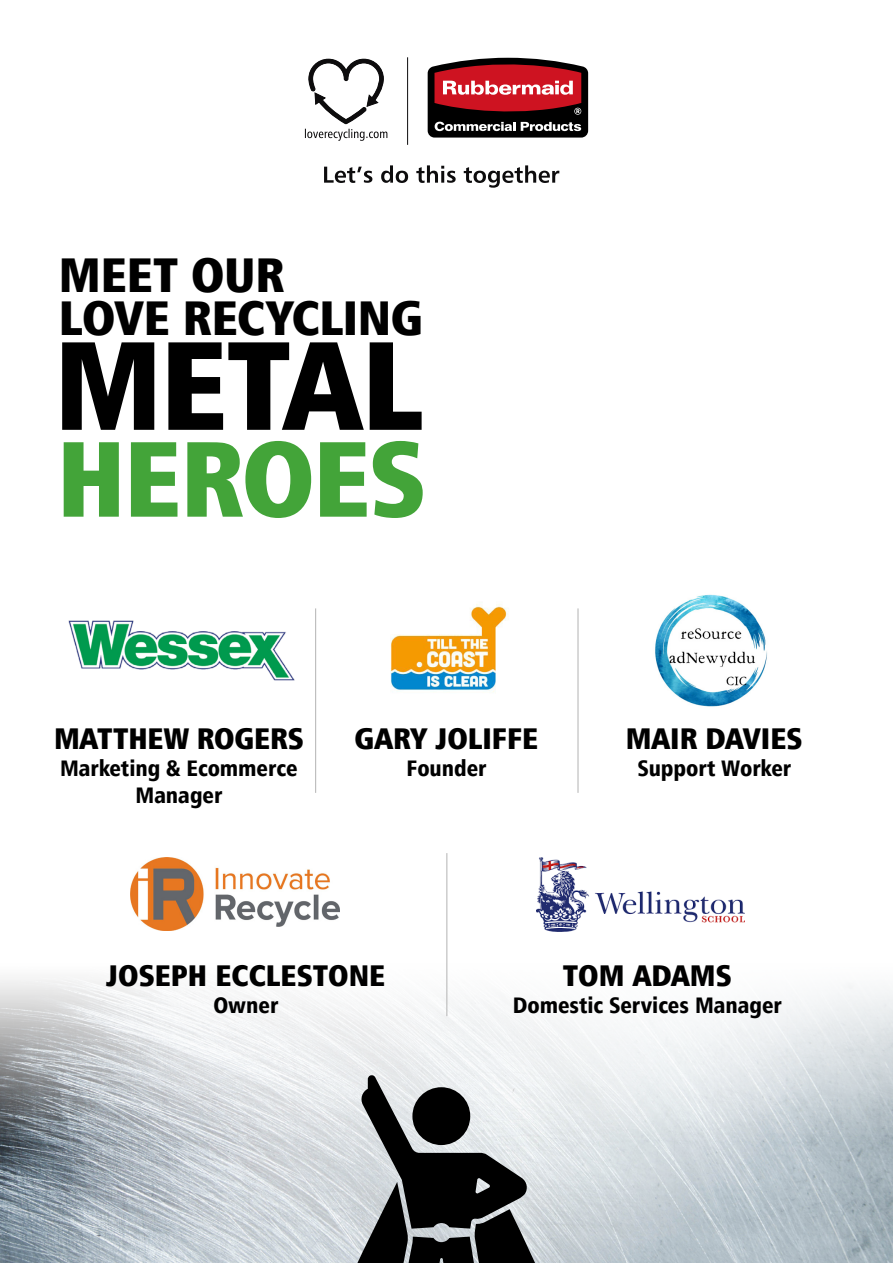
<style>
.page{position:relative;width:893px;height:1263px;background:#fff}
.page>*{position:absolute;margin:0;border:0;box-sizing:border-box;transform-origin:0 0}
.t1{font:900 condensed 126px "Humanist 777 BT";letter-spacing:-.02em;color:#000}
.t2{font:900 condensed 107.25px "Humanist 777 BT";letter-spacing:-.015em;color:#43a439}
.t3{font:900 condensed 48.9px "Humanist 777 BT";letter-spacing:-.005em;color:#000}
.t4{font:900 condensed 30px "Humanist 777 BT";color:#000}
.t5{font:900 condensed 22.5px/27px "Humanist 777 BT";letter-spacing:-.005em;color:#000;text-align:center}
</style>
<div class="page">
<img style="left:0;top:963px;width:893px;height:300px">
<svg style="left:428px;top:57px;width:160px;height:81px;background:#80353a"></svg>
<svg style="left:305px;top:59px;width:82px;height:82px"></svg>
<svg style="left:324px;top:167px;width:48px;height:16px"></svg>
<svg style="left:381px;top:165px;width:27px;height:18px"></svg>
<svg style="left:416px;top:165px;width:40px;height:18px"></svg>
<svg style="left:464px;top:165px;width:95px;height:23px"></svg>
<hr style="left:407px;top:57px;width:1px;height:88px;background:#0d0c0d">
<svg style="left:343px;top:1075px;width:209px;height:188px;background:#7b7d7f"></svg>
<img style="left:390px;top:604px;width:119px;height:88px">
<img style="left:68px;top:620px;width:227px;height:61px">
<img style="left:655px;top:594px;width:112px;height:113px">
<hr style="left:315px;top:608px;width:1px;height:185px;background:#b3b3b3">
<hr style="left:578px;top:608px;width:1px;height:185px;background:#b3b3b3">
<hr style="left:446px;top:853px;width:1px;height:163px;background:#b3b3b3">
<img style="left:131px;top:858px;width:208px;height:73px">
<img style="left:536px;top:858px;width:208px;height:73px">
<h3 class="t3" style="left:59px;top:244px;width:227px">MEET OUR</h3>
<h3 class="t3" style="left:59px;top:287px;width:366px">LOVE RECYCLING</h3>
<h1 class="t1" style="left:54px;top:305px;width:370px">METAL</h1>
<h2 class="t2" style="left:57px;top:410px;width:371px">HEROES</h2>
<h3 class="t4" style="left:54px;top:719px;width:251px">MATTHEW ROGERS</h3>
<p class="t5" style="left:60px;top:754px;width:239px">Marketing &amp; Ecommerce<br>Manager</p>
<h3 class="t4" style="left:354px;top:719px;width:185px">GARY JOLIFFE</h3>
<p class="t5" style="left:407px;top:754px;width:81px">Founder</p>
<h3 class="t4" style="left:626px;top:719px;width:178px">MAIR DAVIES</h3>
<p class="t5" style="left:637px;top:754px;width:155px">Support Worker</p>
<h3 class="t4" style="left:106px;top:956px;width:281px">JOSEPH ECCLESTONE</h3>
<p class="t5" style="left:213px;top:990px;width:66px">Owner</p>
<h3 class="t4" style="left:563px;top:956px;width:170px">TOM ADAMS</h3>
<p class="t5" style="left:513px;top:990px;width:270px">Domestic Services Manager</p>
</div>
